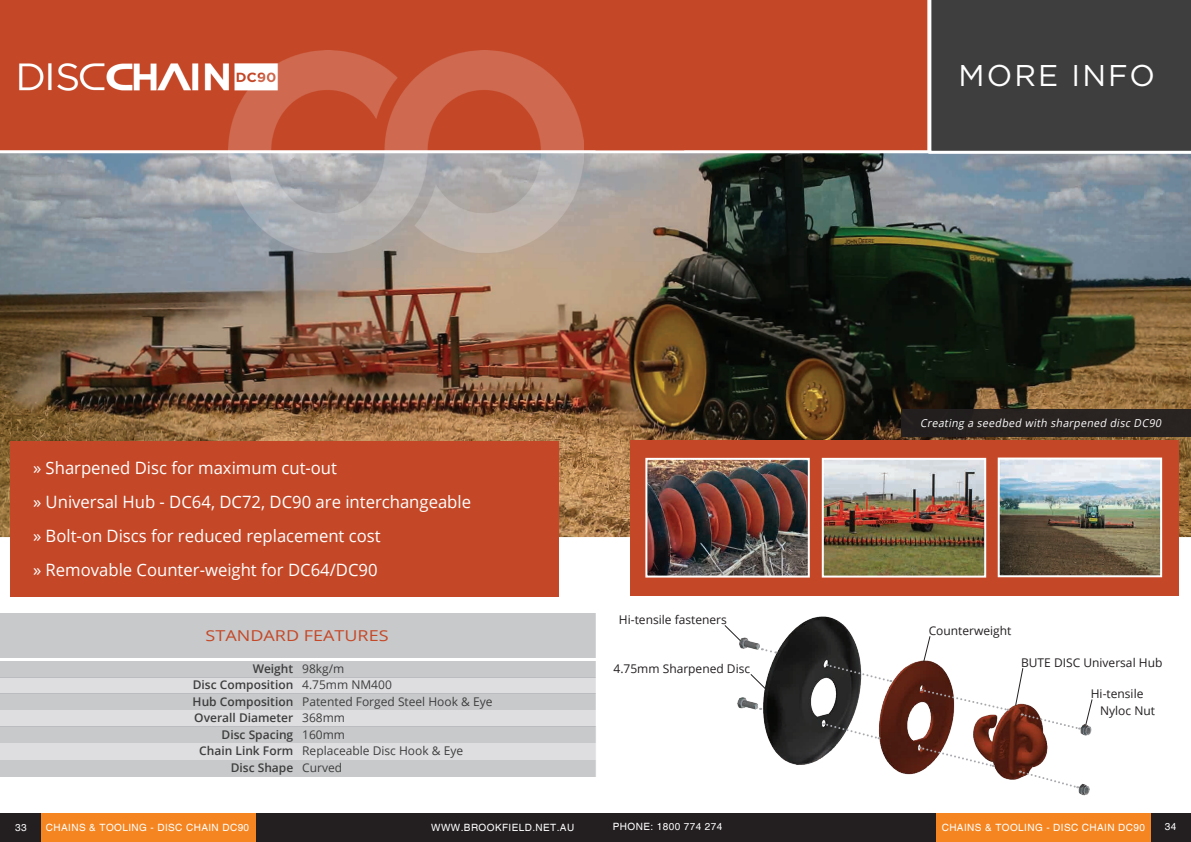
<style>
.page{position:relative;width:1191px;height:842px;background:#fff}
.page>*{position:absolute;margin:0;border:0;box-sizing:border-box;transform-origin:0 0}
.t1{font:30px "Gotham";letter-spacing:.07em;color:#fff}
.t2{font:17px/34px "Open Sans";color:#fff}
.t3{font:15px "Open Sans";color:#c44828;scale:1.2 1}
.t4{font:12px/16.5px "Open Sans";color:#231f20}
.t5{font:600 12px/16.5px "Open Sans";color:#3e3e3f;text-align:right}
.t6{font:12px/16.5px "Open Sans";color:#3e3e3f}
.t7{font:italic 11px "Open Sans";color:#fff;scale:.95 1}
.t8{font:10px "Helvetica";letter-spacing:.04em;color:#fff}
</style>
<div class="page">
<div style="left:0;top:813px;width:648px;height:29px;background:#231f20"></div>
<div style="left:41px;top:813px;width:214px;height:29px;background:#f58520"></div>
<img style="left:0;top:150px;width:1191px;height:390px">
<div style="left:0;top:0;width:595px;height:150px;background:#c44828"></div>
<img style="left:228px;top:50px;width:355px;height:202px">
<img style="left:17px;top:62px;width:262px;height:28px">
<div style="left:10px;top:441px;width:548px;height:156px;background:#c44828"></div>
<div style="left:0;top:613px;width:595px;height:45px;background:#c8c9ca"></div>
<div style="left:0;top:760px;width:597px;height:17px;background:#c8c9ca"></div>
<div style="left:0;top:726px;width:597px;height:17px;background:#c8c9ca"></div>
<div style="left:0;top:743px;width:597px;height:16px;background:#dedee0"></div>
<div style="left:0;top:693px;width:596px;height:17px;background:#c8c9ca"></div>
<div style="left:0;top:710px;width:596px;height:16px;background:#dedee0"></div>
<div style="left:0;top:661px;width:595px;height:17px;background:#c8c9ca"></div>
<div style="left:0;top:677px;width:596px;height:16px;background:#dedee0"></div>
<div style="left:595px;top:813px;width:596px;height:29px;background:#231f20"></div>
<div style="left:936px;top:813px;width:214px;height:29px;background:#f58520"></div>
<div style="left:928px;top:0;width:263px;height:154px;background:#3e3e3f"></div>
<div style="left:630px;top:440px;width:548px;height:156px;background:#c44828"></div>
<img style="left:648px;top:461px;width:159px;height:114px">
<div style="left:645px;top:458px;width:165px;height:120px;border:2px solid #fff"></div>
<img style="left:825px;top:461px;width:158px;height:114px">
<div style="left:822px;top:458px;width:164px;height:120px;border:2px solid #fff"></div>
<img style="left:1000px;top:461px;width:159px;height:113px">
<div style="left:997px;top:458px;width:165px;height:119px;border:2px solid #fff"></div>
<img style="left:737px;top:616px;width:355px;height:180px">
<div style="left:595px;top:0;width:332px;height:150px;background:#c44828"></div>
<svg style="left:762px;top:648px;width:14px;height:6px"></svg>
<svg style="left:826px;top:664px;width:65px;height:19px"></svg>
<svg style="left:921px;top:688px;width:87px;height:24px"></svg>
<svg style="left:1020px;top:770px;width:58px;height:19px"></svg>
<svg style="left:823px;top:722px;width:56px;height:18px"></svg>
<svg style="left:755px;top:706px;width:8px;height:5px"></svg>
<svg style="left:922px;top:635px;width:9px;height:28px"></svg>
<svg style="left:1014px;top:667px;width:79px;height:63px"></svg>
<svg style="left:919px;top:746px;width:75px;height:22px"></svg>
<div style="left:901px;top:410px;width:290px;height:26px;background:#231f20"></div>
<div style="left:596px;top:606px;width:45px;height:177px;background:#fff"></div>
<svg style="left:724px;top:624px;width:17px;height:18px"></svg>
<svg style="left:749px;top:673px;width:18px;height:18px"></svg>
<h1 class="t1" style="left:958px;top:59px;width:198px">MORE INFO</h1>
<p class="t2" style="left:33px;top:450px;width:439px">» Sharpened Disc for maximum cut-out<br>» Universal Hub - DC64, DC72, DC90 are interchangeable » Bolt-on Discs for reduced replacement cost<br>» Removable Counter-weight for DC64/DC90</p>
<p class="t3" style="left:205px;top:626px;width:154px">STANDARD FEATURES</p>
<p class="t5" style="left:193px;top:660px;width:102px">Weight<br>Disc Composition<br>Hub Composition<br>Overall Diameter<br>Disc Spacing<br>Chain Link Form<br>Disc Shape</p>
<p class="t6" style="left:302px;top:660px;width:192px">98kg/m<br>4.75mm NM400<br>Patented Forged Steel Hook &amp; Eye<br>368mm<br>160mm<br>Replaceable Disc Hook &amp; Eye<br>Curved</p>
<p class="t8" style="left:15px;top:822px;width:13px">33</p>
<p class="t8" style="left:46px;top:822px;width:205px">CHAINS &amp; TOOLING - DISC CHAIN DC90</p>
<p class="t8" style="left:431px;top:822px;width:145px">WWW.BROOKFIELD.NET.AU</p>
<p class="t4" style="left:619px;top:611px;width:109px">Hi-tensile fasteners</p>
<p class="t4" style="left:613px;top:660px;width:138px">4.75mm Sharpened Disc</p>
<p class="t7" style="left:920px;top:415px;width:258px">Creating a seedbed with sharpened disc DC90</p>
<p class="t4" style="left:928px;top:622px;width:84px">Counterweight</p>
<p class="t4" style="left:1021px;top:654px;width:143px">BUTE DISC Universal Hub</p>
<p class="t4" style="left:1100px;top:685px;width:56px;text-indent:-9px">Hi-tensile<br>Nyloc Nut</p>
<p class="t8" style="left:613px;top:821px;width:111px">PHONE: 1800 774 274</p>
<p class="t8" style="left:941px;top:822px;width:205px">CHAINS &amp; TOOLING - DISC CHAIN DC90</p>
<p class="t8" style="left:1165px;top:821px;width:13px">34</p>
</div>
